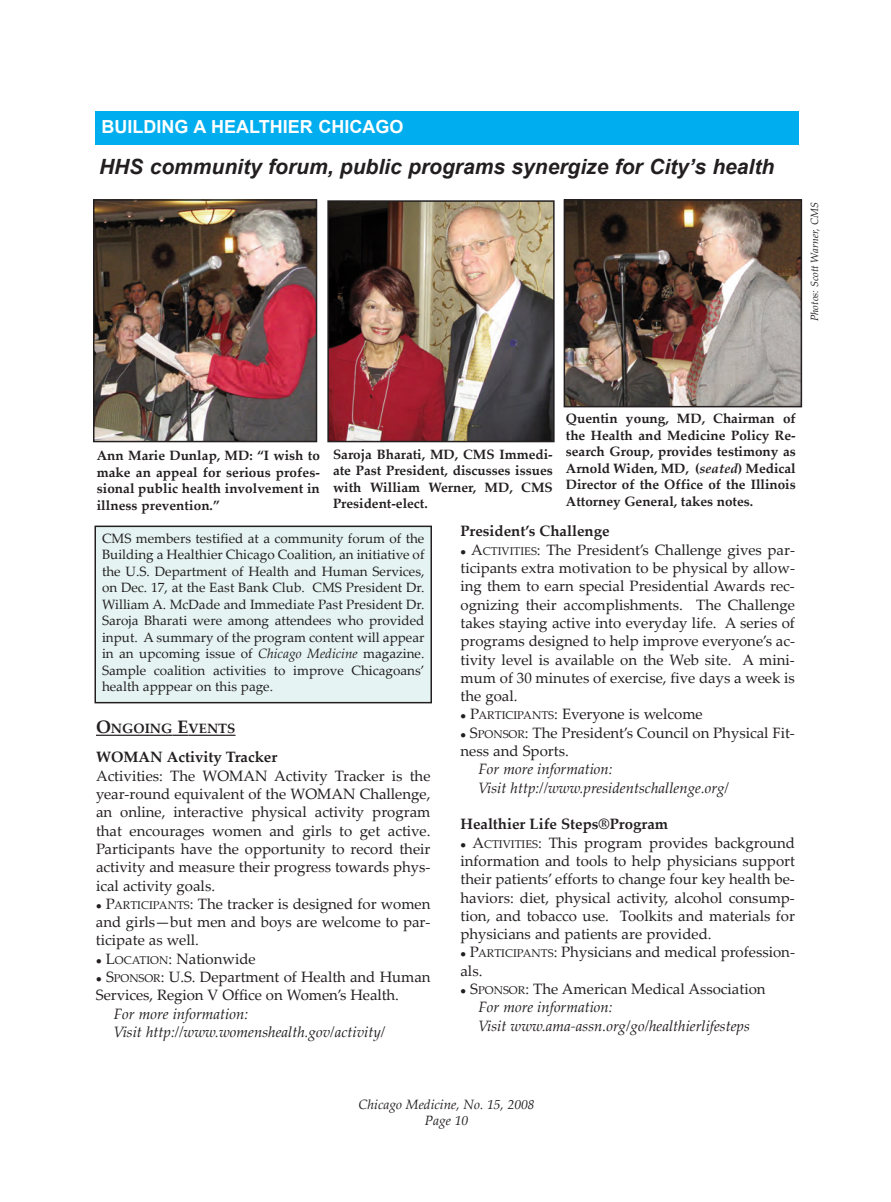
<style>
.page{position:relative;width:891px;height:1202px;background:#fff}
.page>*{position:absolute;margin:0;border:0;box-sizing:border-box;transform-origin:0 0}
.t1{font:italic 700 21px "Arial";color:#231f20}
.t2{font:700 18px "Arial";color:#fff}
.t3{font:15px/18.3px "Palatino Linotype";color:#231f20;text-align:justify}
.t4{font:italic 15px/18.3px "Palatino Linotype";color:#231f20}
.t5{font:700 15px "Palatino Linotype";color:#231f20}
.t6{font:13.5px/16.5px "Palatino Linotype";color:#231f20;text-align:justify}
.t7{font:700 13.5px/16.5px "Palatino Linotype";color:#231f20;text-align:justify}
.t8{font:italic 13.5px/16.5px "Palatino Linotype";color:#231f20;text-align:center}
.t9{font:italic 10.5px "Palatino Linotype";color:#231f20}
.s1{font-style:italic}
.s2{font-size:18px}
.s3{font-size:11.25px}
.s4{font-style:normal}
.s5{font-style:normal;font-size:11.25px}
</style>
<div class="page">
<div style="left:96px;top:111px;width:703px;height:34px;background:#00aeef"></div>
<div style="left:95px;top:526px;width:336px;height:176px;background:#e5f4f3"></div>
<div style="left:94px;top:525px;width:338px;height:178px;border:2px solid #231f20"></div>
<img style="left:96px;top:202px;width:218px;height:237px">
<div style="left:93px;top:199px;width:224px;height:243px;border:2px solid #231f20"></div>
<img style="left:330px;top:203px;width:222px;height:236px">
<div style="left:327px;top:200px;width:228px;height:242px;border:2px solid #231f20"></div>
<img style="left:567px;top:202px;width:232px;height:202px">
<div style="left:564px;top:199px;width:238px;height:208px;border:2px solid #231f20"></div>
<svg style="left:96px;top:734px;width:15px;height:2px"></svg>
<hr style="left:111px;top:734px;width:61px;height:2px;background:#231f20">
<svg style="left:172px;top:734px;width:16px;height:2px"></svg>
<hr style="left:188px;top:734px;width:48px;height:2px;background:#231f20">
<p class="t2" style="left:102px;top:115px;width:303px">BUILDING A HEALTHIER CHICAGO</p>
<h1 class="t1" style="left:99px;top:153px;width:677px">HHS community forum, public programs synergize for City’s health</h1>
<p class="t9" style="left:807px;top:321px;width:120px;rotate:-90deg">Photos: Scott Warner, CMS</p>
<p class="t7" style="left:97px;top:447px;width:225px">Ann Marie Dunlap, MD: “I wish to make an appeal for serious profes&shy;sional public health involvement in illness prevention.”</p>
<p class="t7" style="left:333px;top:445px;width:221px">Saroja Bharati, MD, CMS Immedi&shy;ate Past President, discusses issues with William Werner, MD, CMS President-elect.</p>
<p class="t7" style="left:566px;top:410px;width:231px">Quentin young, MD, Chairman of the Health and Medicine Policy Re&shy;search Group, provides testimony as Arnold Widen, MD, (<span class="s1">seated</span>) Medical Director of the Office of the Illinois Attorney General, takes notes.</p>
<p class="t6" style="left:102px;top:529px;width:324px">CMS members testified at a community forum of the Building a Healthier Chicago Coalition, an initiative of the U.S. Department of Health and Human Services, on Dec. 17, at the East Bank Club. CMS President Dr.<br>William A. McDade and Immediate Past President Dr.<br>Saroja Bharati were among attendees who provided input. A summary of the program content will appear in an upcoming issue of <span class="s1">Chicago Medicine</span> magazine.<br>Sample coalition activities to improve Chicagoans’ health apppear on this page.</p>
<p class="t7" style="left:96px;top:720px;width:141px"><span class="s2">O</span>NGOING <span class="s2">E</span>VENTS</p>
<p class="t5" style="left:96px;top:746px;width:183px">WOMAN Activity Tracker</p>
<p class="t3" style="left:96px;top:766px;width:336px">Activities: The WOMAN Activity Tracker is the year-round equivalent of the WOMAN Challenge, an online, interactive physical activity program that encourages women and girls to get active.<br>Participants have the opportunity to record their activity and measure their progress towards phys&shy;ical activity goals.</p>
<p class="t3" style="left:96px;top:894px;width:336px">● P<span class="s3">ARTICIPANTS</span>: The tracker is designed for women and girls—but men and boys are welcome to par&shy;ticipate as well.</p>
<p class="t3" style="left:96px;top:949px;width:161px">● L<span class="s3">OCATION</span>: Nationwide</p>
<p class="t3" style="left:96px;top:967px;width:336px">● S<span class="s3">PONSOR</span>: U.S. Department of Health and Human<br>Services, Region V Office on Women’s Health.</p>
<p class="t4" style="left:114px;top:1003px;width:273px">For more information:<br>Visit http://www.womenshealth.gov/activity/</p>
<p class="t5" style="left:460px;top:520px;width:151px">President’s Challenge</p>
<p class="t3" style="left:460px;top:540px;width:336px">● A<span class="s3">CTIVITIES</span>: The President’s Challenge gives par&shy;ticipants extra motivation to be physical by allow&shy;ing them to earn special Presidential Awards rec&shy;ognizing their accomplishments. The Challenge takes staying active into everyday life. A series of programs designed to help improve everyone’s ac&shy;tivity level is available on the Web site. A mini&shy;mum of 30 minutes of exercise, five days a week is the goal.</p>
<p class="t3" style="left:460px;top:704px;width:244px">● P<span class="s3">ARTICIPANTS</span>: Everyone is welcome</p>
<p class="t3" style="left:460px;top:723px;width:336px">● S<span class="s3">PONSOR</span>: The President’s Council on Physical Fit&shy;ness and Sports.</p>
<p class="t4" style="left:479px;top:759px;width:252px">For more information:<br>Visit http://www.presidentschallenge.org/</p>
<p class="t5" style="left:461px;top:813px;width:209px">Healthier Life Steps®Program</p>
<p class="t3" style="left:460px;top:832px;width:336px">● A<span class="s3">CTIVITIES</span>: This program provides background information and tools to help physicians support their patients’ efforts to change four key health be&shy;haviors: diet, physical activity, alcohol consump&shy;tion, and tobacco use. Toolkits and materials for physicians and patients are provided.</p>
<p class="t3" style="left:460px;top:942px;width:336px">● P<span class="s3">ARTICIPANTS</span>: Physicians and medical profession&shy;als.</p>
<p class="t4" style="left:479px;top:979px;width:289px;text-indent:-18px">● <span class="s4">S</span><span class="s5">PONSOR</span><span class="s4">: The American Medical Association<br></span>For more information:<br>Visit www.ama-assn.org/go/healthierlifesteps</p>
<p class="t8" style="left:359px;top:1095px;width:178px">Chicago Medicine, No. 15, 2008<br>Page 10</p>
</div>
